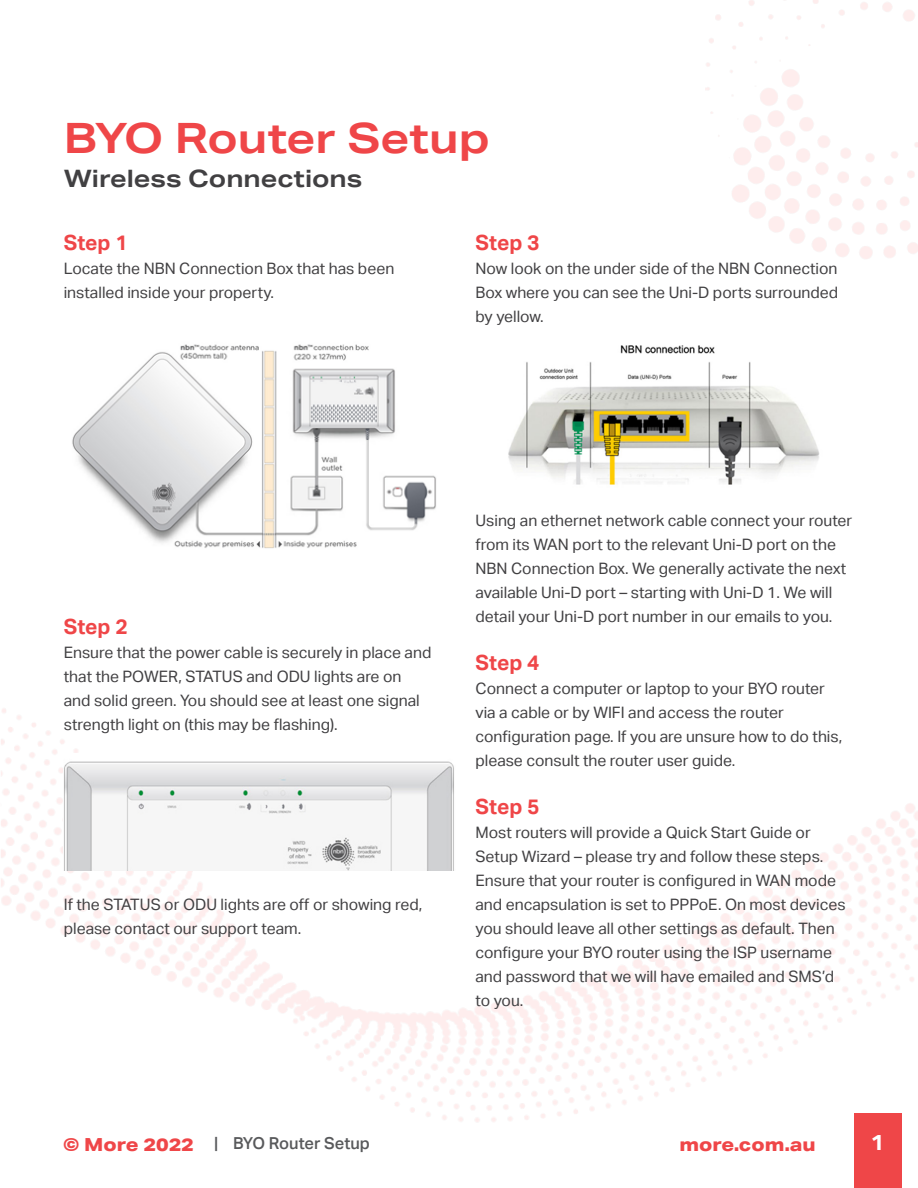
<style>
.page{position:relative;width:918px;height:1188px;background:#fff}
.page>*{position:absolute;margin:0;border:0;box-sizing:border-box;transform-origin:0 0}
.t1{font:700 41.85px "Aktiv Grotesk Ex";color:#ef4648}
.t2{font:700 24px "Aktiv Grotesk Ex";color:#414042}
.t3{font:700 21.75px "Aktiv Grotesk Ex";color:#fff}
.t4{font:700 21px "Aktiv Grotesk";color:#ef4648}
.t5{font:800 18px "Aktiv Grotesk Ex";color:#ef4648}
.t6{font:500 16.5px "Aktiv Grotesk";color:#58595b}
.t7{font:15.75px/24px "Aktiv Grotesk";color:#414042}
.s1{font-family:"Aktiv Grotesk Ex";font-weight:800;font-size:18px;color:#ef4648}
</style>
<div class="page">
<div style="left:854px;top:1113px;width:47px;height:75px;background:#ef4648"></div>
<img style="left:1px;top:708px;width:917px;height:437px">
<img style="left:72px;top:344px;width:364px;height:205px">
<img style="left:64px;top:754px;width:392px;height:116px">
<img style="left:508px;top:345px;width:311px;height:140px">
<h1 class="t1" style="left:64px;top:113px;width:428px">BYO Router Setup</h1>
<h2 class="t2" style="left:64px;top:164px;width:300px">Wireless Connections</h2>
<h3 class="t4" style="left:64px;top:230px;width:66px">Step 1</h3>
<p class="t7" style="left:64px;top:256px;width:332px">Locate the NBN Connection Box that has been installed inside your property.</p>
<h3 class="t4" style="left:476px;top:230px;width:66px">Step 3</h3>
<p class="t7" style="left:475px;top:256px;width:364px;text-align:justify">Now look on the under side of the NBN Connection Box where you can see the Uni-D ports surrounded by yellow.</p>
<h3 class="t4" style="left:64px;top:614px;width:66px">Step 2</h3>
<p class="t7" style="left:64px;top:640px;width:369px">Ensure that the power cable is securely in place and that the POWER, STATUS and ODU lights are on and solid green. You should see at least one signal strength light on (this may be flashing).</p>
<p class="t7" style="left:64px;top:892px;width:360px">If the STATUS or ODU lights are off or showing red, please contact our support team.</p>
<p class="t7" style="left:476px;top:508px;width:378px">Using an ethernet network cable connect your router from its WAN port to the relevant Uni-D port on the NBN Connection Box. We generally activate the next available Uni-D port – starting with Uni-D 1. We will detail your Uni-D port number in our emails to you.</p>
<h3 class="t4" style="left:476px;top:650px;width:66px">Step 4</h3>
<p class="t7" style="left:475px;top:676px;width:368px">Connect a computer or laptop to your BYO router via a cable or by WIFI and access the router configuration page. If you are unsure how to do this, please consult the router user guide.</p>
<h3 class="t4" style="left:476px;top:794px;width:66px">Step 5</h3>
<p class="t7" style="left:475px;top:820px;width:372px">Most routers will provide a Quick Start Guide or Setup Wizard – please try and follow these steps.<br>Ensure that your router is configured in WAN mode and encapsulation is set to PPPoE. On most devices you should leave all other settings as default. Then configure your BYO router using the ISP username and password that we will have emailed and SMS’d to you.</p>
<p class="t6" style="left:63px;top:1134px;width:308px"><span class="s1">© More 2022</span> | BYO Router Setup</p>
<p class="t5" style="left:680px;top:1133px;width:138px">more.com.au</p>
<h3 class="t3" style="left:870px;top:1129px;width:17px">1</h3>
</div>
